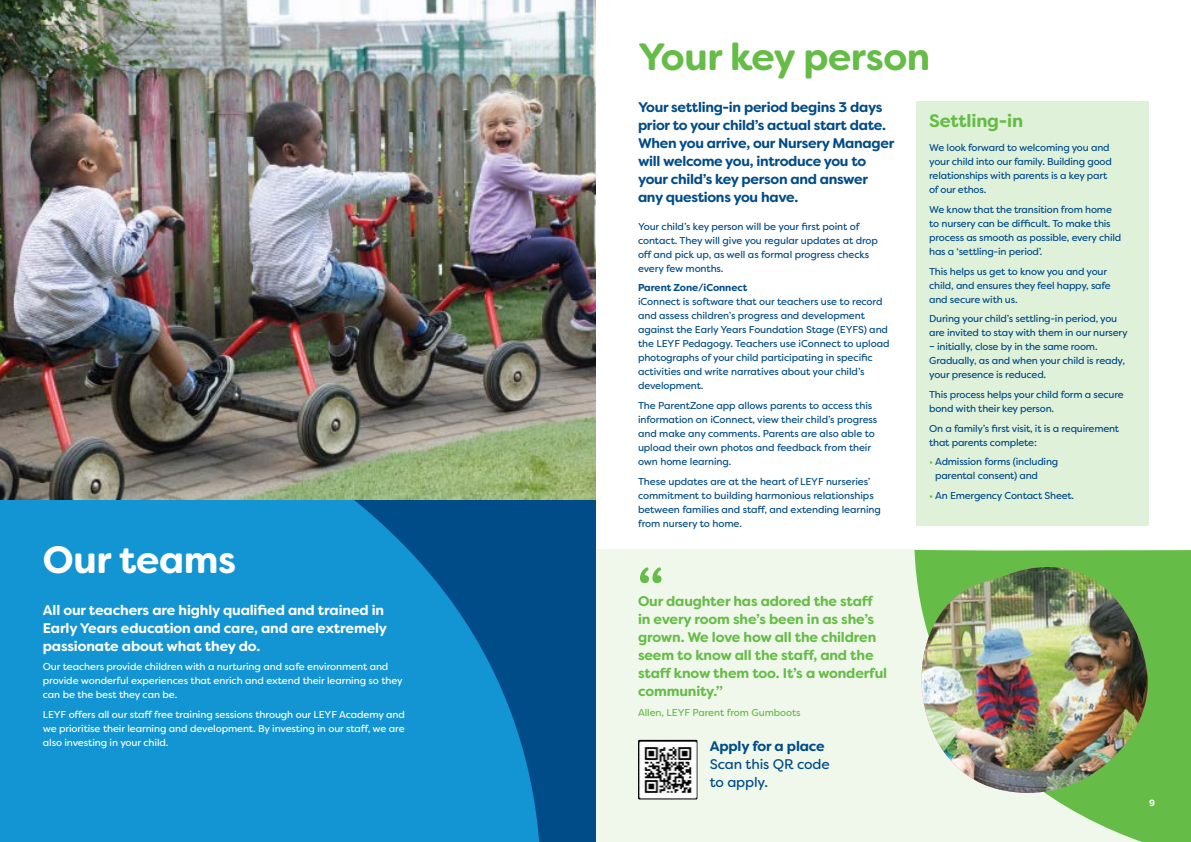
<style>
.page{position:relative;width:1191px;height:842px;background:#fff}
.page>*{position:absolute;margin:0;border:0;box-sizing:border-box;transform-origin:0 0}
.t1{font:700 50.9px "Filson Soft";color:#65bc46}
.t2{font:700 38px "Filson Soft";letter-spacing:-.01em;color:#65bc46}
.t3{font:700 38px "Filson Soft";letter-spacing:-.01em;color:#fff}
.t4{font:700 18px "Filson Soft";letter-spacing:-.01em;color:#65bc46}
.t5{font:700 14px/18px "Filson Soft";letter-spacing:-.02em;color:#004c88}
.t6{font:700 14px/18px "Filson Soft";letter-spacing:-.01em;color:#65bc46}
.t7{font:700 14px/18px "Filson Soft";letter-spacing:-.01em;color:#fff}
.t8{font:14px/18px "Filson Soft";letter-spacing:-.01em;color:#004c88}
.t9{font:10px/14px "Filson Soft";letter-spacing:-.02em;color:#004c88}
.t10{font:10px/14px "Filson Soft";letter-spacing:-.01em;color:#fff}
.t11{font:10px "Filson Soft";letter-spacing:-.01em;color:#65bc46}
.t12{font:700 10px "Filson Soft";letter-spacing:-.01em;color:#004c88}
.t13{font:700 9px "Filson Soft";color:#fff}
.s1{color:#65bc46}
</style>
<div class="page">
<div style="left:595px;top:550px;width:596px;height:292px;background:#f0f8ec"></div>
<svg style="left:914px;top:550px;width:277px;height:292px;fill:#65bc46"></svg>
<div style="left:0;top:0;width:595px;height:842px;background:#004c88"></div>
<svg style="left:0;top:499px;width:541px;height:343px;fill:#1395d3"></svg>
<img style="left:0;top:0;width:595px;height:499px">
<svg style="left:914px;top:559px;width:239px;height:235px;fill:#65bc46"></svg>
<img style="left:920px;top:567px;width:229px;height:227px">
<div style="left:916px;top:101px;width:232px;height:425px;background:#e0f1da"></div>
<img style="left:638px;top:740px;width:59px;height:59px">
<h2 class="t3" style="left:43px;top:537px;width:195px">Our teams</h2>
<h3 class="t7" style="left:43px;top:601px;width:346px">All our teachers are highly qualified and trained in<br>Early Years education and care, and are extremely passionate about what they do.</h3>
<p class="t10" style="left:43px;top:660px;width:361px">Our teachers provide children with a nurturing and safe environment and provide wonderful experiences that enrich and extend their learning so they can be the best they can be.</p>
<p class="t10" style="left:43px;top:707px;width:363px;text-align:justify">LEYF offers all our staff free training sessions through our LEYF Academy and we prioritise their learning and development. By investing in our staff, we are also investing in your child.</p>
<h2 class="t2" style="left:638px;top:33px;width:294px">Your key person</h2>
<h3 class="t5" style="left:638px;top:97px;width:258px">Your settling-in period begins 3 days prior to your child’s actual start date.<br>When you arrive, our Nursery Manager will welcome you, introduce you to your child’s key person and answer any questions you have.</h3>
<p class="t9" style="left:638px;top:219px;width:241px">Your child’s key person will be your first point of contact. They will give you regular updates at drop off and pick up, as well as formal progress checks every few months.</p>
<p class="t12" style="left:638px;top:282px;width:111px">Parent Zone/iConnect</p>
<p class="t9" style="left:638px;top:295px;width:253px">iConnect is software that our teachers use to record and assess children’s progress and development against the Early Years Foundation Stage (EYFS) and the LEYF Pedagogy. Teachers use iConnect to upload photographs of your child participating in specific activities and write narratives about your child’s development.</p>
<p class="t9" style="left:638px;top:398px;width:241px">The ParentZone app allows parents to access this information on iConnect, view their child’s progress and make any comments. Parents are also able to upload their own photos and feedback from their own home learning.</p>
<p class="t9" style="left:638px;top:474px;width:244px">These updates are at the heart of LEYF nurseries’ commitment to building harmonious relationships between families and staff, and extending learning from nursery to home.</p>
<h1 class="t1" style="left:638px;top:555px;width:27px">“</h1>
<h3 class="t6" style="left:638px;top:592px;width:251px">Our daughter has adored the staff in every room she’s been in as she’s grown. We love how all the children seem to know all the staff, and the staff know them too. It’s a wonderful community.”</h3>
<p class="t11" style="left:638px;top:706px;width:164px">Allen, LEYF Parent from Gumboots</p>
<h3 class="t5" style="left:709px;top:737px;width:117px">Apply for a place</h3>
<h3 class="t8" style="left:709px;top:755px;width:122px">Scan this QR code to apply.</h3>
<h3 class="t4" style="left:929px;top:110px;width:96px">Settling-in</h3>
<p class="t9" style="left:929px;top:141px;width:184px">We look forward to welcoming you and your child into our family. Building good relationships with parents is a key part of our ethos.</p>
<p class="t9" style="left:929px;top:202px;width:194px">We know that the transition from home to nursery can be difficult. To make this process as smooth as possible, every child has a ‘settling-in period’.</p>
<p class="t9" style="left:929px;top:264px;width:183px">This helps us get to know you and your child, and ensures they feel happy, safe and secure with us.</p>
<p class="t9" style="left:929px;top:312px;width:200px">During your child’s settling-in period, you are invited to stay with them in our nursery</p>
<p class="t9" style="left:929px;top:340px;width:197px">– initially, close by in the same room.<br>Gradually, as and when your child is ready, your presence is reduced.</p>
<p class="t9" style="left:929px;top:387px;width:196px">This process helps your child form a secure bond with their key person.</p>
<p class="t9" style="left:929px;top:421px;width:191px">On a family’s first visit, it is a requirement that parents complete:</p>
<p class="t9" style="left:935px;top:455px;width:125px;text-indent:-6px"><span class="s1">•</span> Admission forms (including parental consent) and</p>
<p class="t9" style="left:929px;top:488px;width:146px"><span class="s1">•</span> An Emergency Contact Sheet.</p>
<p class="t13" style="left:1149px;top:797px;width:7px">9</p>
</div>
